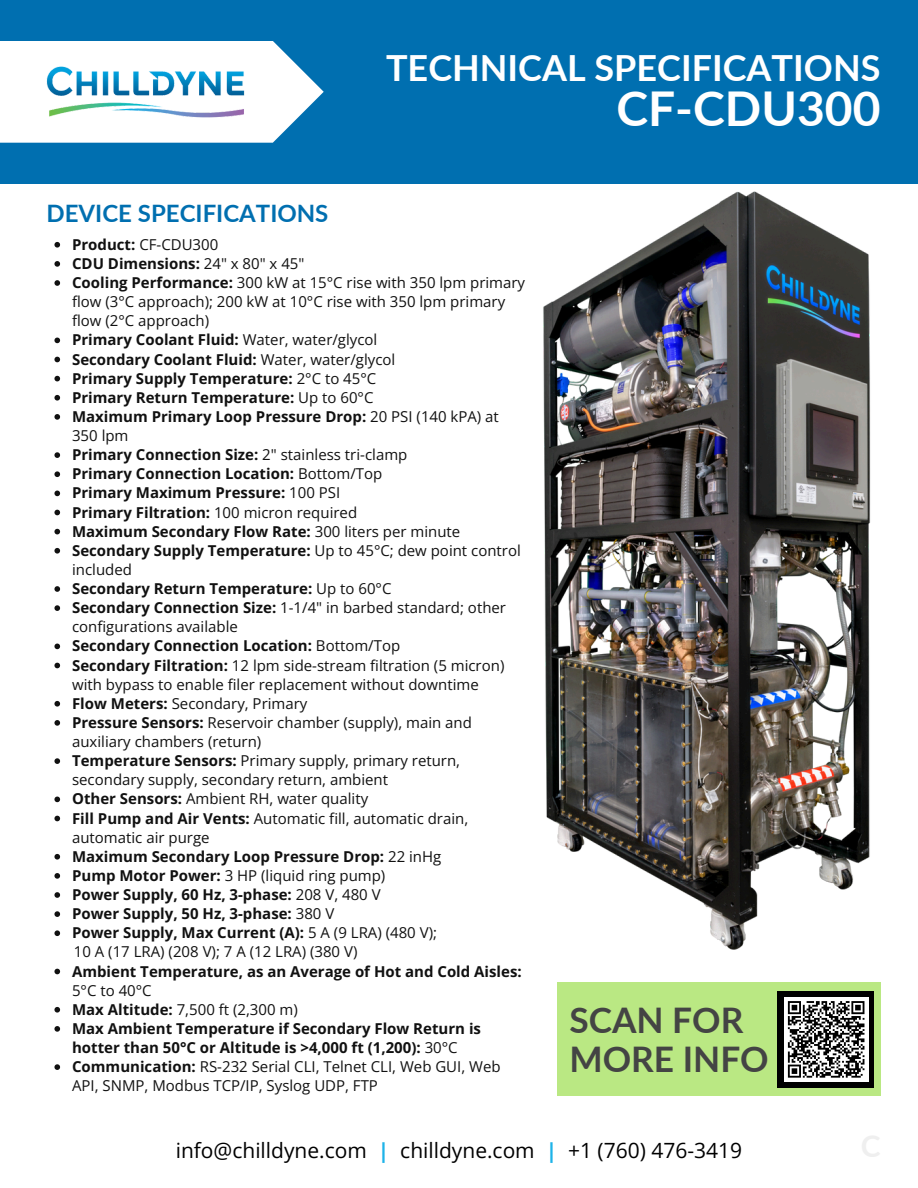
<style>
.page{position:relative;width:918px;height:1188px;background:#fff}
.page>*{position:absolute;margin:0;border:0;box-sizing:border-box;transform-origin:0 0}
.t1{font:700 48px "Lato";color:#fff}
.t2{font:700 36px "Lato";color:#fff}
.t3{font:700 35.25px/38.2px "Lato";color:#444}
.t4{font:700 24px "Lato";color:#006fb0}
.t5{font:21px "Open Sans";color:#000}
.t6{font:15px/19.2px "Open Sans";color:#111}
.t7{font:700 15px/19.2px "Open Sans";color:#111}
.s1{font-weight:700}
.s2{font-weight:400}
.s3{font-weight:700;color:#1eb3e8}
</style>
<div class="page">
<img style="left:543px;top:191px;width:328px;height:758px">
<div style="left:0;top:0;width:918px;height:184px;background:#006fb0"></div>
<svg style="left:0;top:41px;width:324px;height:102px;background:#e0edf5"></svg>
<img style="left:47px;top:67px;width:198px;height:50px">
<div style="left:557px;top:983px;width:324px;height:113px;background:#bae883"></div>
<svg style="left:54px;top:242px;width:6px;height:6px"></svg>
<svg style="left:54px;top:261px;width:6px;height:6px"></svg>
<svg style="left:54px;top:280px;width:6px;height:6px"></svg>
<svg style="left:54px;top:338px;width:6px;height:5px"></svg>
<svg style="left:54px;top:357px;width:6px;height:5px"></svg>
<svg style="left:54px;top:376px;width:6px;height:5px"></svg>
<svg style="left:54px;top:395px;width:6px;height:6px"></svg>
<svg style="left:54px;top:414px;width:6px;height:6px"></svg>
<svg style="left:54px;top:452px;width:6px;height:6px"></svg>
<svg style="left:54px;top:471px;width:6px;height:6px"></svg>
<svg style="left:54px;top:491px;width:6px;height:5px"></svg>
<svg style="left:54px;top:510px;width:6px;height:5px"></svg>
<svg style="left:54px;top:529px;width:6px;height:5px"></svg>
<svg style="left:54px;top:548px;width:6px;height:6px"></svg>
<svg style="left:54px;top:586px;width:6px;height:6px"></svg>
<svg style="left:54px;top:605px;width:6px;height:6px"></svg>
<svg style="left:54px;top:644px;width:6px;height:5px"></svg>
<svg style="left:54px;top:663px;width:6px;height:5px"></svg>
<svg style="left:54px;top:701px;width:6px;height:6px"></svg>
<svg style="left:54px;top:720px;width:6px;height:6px"></svg>
<svg style="left:54px;top:758px;width:6px;height:6px"></svg>
<svg style="left:54px;top:797px;width:6px;height:5px"></svg>
<svg style="left:54px;top:816px;width:6px;height:5px"></svg>
<svg style="left:54px;top:854px;width:6px;height:6px"></svg>
<svg style="left:54px;top:873px;width:6px;height:6px"></svg>
<svg style="left:54px;top:892px;width:6px;height:6px"></svg>
<svg style="left:54px;top:911px;width:6px;height:6px"></svg>
<svg style="left:54px;top:930px;width:6px;height:6px"></svg>
<svg style="left:54px;top:969px;width:6px;height:5px"></svg>
<svg style="left:54px;top:1007px;width:6px;height:6px"></svg>
<svg style="left:54px;top:1026px;width:6px;height:6px"></svg>
<svg style="left:54px;top:1064px;width:6px;height:6px"></svg>
<svg style="left:777px;top:991px;width:97px;height:97px;background:#707070"></svg>
<p class="t2" style="left:386px;top:46px;width:496px">TECHNICAL SPECIFICATIONS</p>
<p class="t1" style="left:616px;top:79px;width:266px">CF-CDU300</p>
<h2 class="t4" style="left:47px;top:198px;width:283px">DEVICE SPECIFICATIONS</h2>
<p class="t6" style="left:72px;top:234px;width:148px"><span class="s1">Product:</span> CF-CDU300</p>
<p class="t7" style="left:72px;top:254px;width:234px">CDU Dimensions: <span class="s2">24" x 80" x 45"</span></p>
<p class="t6" style="left:72px;top:273px;width:455px"><span class="s1">Cooling Performance:</span> 300 kW at 15°C rise with 350 lpm primary flow (3°C approach); 200 kW at 10°C rise with 350 lpm primary flow (2°C approach)</p>
<p class="t7" style="left:72px;top:330px;width:307px">Primary Coolant Fluid: <span class="s2">Water, water/glycol</span></p>
<p class="t7" style="left:72px;top:349px;width:325px">Secondary Coolant Fluid: <span class="s2">Water, water/glycol</span></p>
<p class="t7" style="left:72px;top:368px;width:306px">Primary Supply Temperature: <span class="s2">2°C to 45°C</span></p>
<p class="t7" style="left:72px;top:387px;width:303px">Primary Return Temperature: <span class="s2">Up to 60°C</span></p>
<p class="t7" style="left:72px;top:407px;width:428px">Maximum Primary Loop Pressure Drop: <span class="s2">20 PSI (140 kPA) at<br>350 lpm</span></p>
<p class="t7" style="left:72px;top:445px;width:337px">Primary Connection Size: <span class="s2">2" stainless tri-clamp</span></p>
<p class="t7" style="left:72px;top:464px;width:312px">Primary Connection Location: <span class="s2">Bottom/Top</span></p>
<p class="t7" style="left:72px;top:483px;width:270px">Primary Maximum Pressure: <span class="s2">100 PSI</span></p>
<p class="t7" style="left:72px;top:502px;width:287px">Primary Filtration: <span class="s2">100 micron required</span></p>
<p class="t7" style="left:72px;top:521px;width:390px">Maximum Secondary Flow Rate: <span class="s2">300 liters per minute</span></p>
<p class="t6" style="left:72px;top:540px;width:450px"><span class="s1">Secondary Supply Temperature:</span> Up to 45°C; dew point control included</p>
<p class="t7" style="left:72px;top:579px;width:321px">Secondary Return Temperature: <span class="s2">Up to 60°C</span></p>
<p class="t6" style="left:72px;top:598px;width:435px"><span class="s1">Secondary Connection Size:</span> 1-1/4" in barbed standard; other configurations available</p>
<p class="t7" style="left:72px;top:636px;width:330px">Secondary Connection Location: <span class="s2">Bottom/Top</span></p>
<p class="t6" style="left:72px;top:655px;width:434px"><span class="s1">Secondary Filtration:</span> 12 lpm side-stream filtration (5 micron) with bypass to enable filer replacement without downtime</p>
<p class="t6" style="left:72px;top:693px;width:237px"><span class="s1">Flow Meters:</span> Secondary, Primary</p>
<p class="t6" style="left:72px;top:713px;width:401px"><span class="s1">Pressure Sensors:</span> Reservoir chamber (supply), main and auxiliary chambers (return)</p>
<p class="t6" style="left:72px;top:751px;width:390px"><span class="s1">Temperature Sensors:</span> Primary supply, primary return, secondary supply, secondary return, ambient</p>
<p class="t6" style="left:72px;top:789px;width:298px"><span class="s1">Other Sensors:</span> Ambient RH, water quality</p>
<p class="t6" style="left:72px;top:808px;width:398px"><span class="s1">Fill Pump and Air Vents:</span> Automatic fill, automatic drain, automatic air purge</p>
<p class="t7" style="left:72px;top:846px;width:371px">Maximum Secondary Loop Pressure Drop: <span class="s2">22 inHg</span></p>
<p class="t6" style="left:72px;top:866px;width:315px"><span class="s1">Pump Motor Power:</span> 3 HP (liquid ring pump)</p>
<p class="t7" style="left:72px;top:885px;width:310px">Power Supply, 60 Hz, 3-phase: <span class="s2">208 V, 480 V</span></p>
<p class="t7" style="left:72px;top:904px;width:264px">Power Supply, 50 Hz, 3-phase: <span class="s2">380 V</span></p>
<p class="t7" style="left:72px;top:923px;width:366px">Power Supply, Max Current (A): <span class="s2">5 A (9 LRA) (480 V);</span></p>
<h4 class="t6" style="left:74px;top:942px;width:285px">10 A (17 LRA) (208 V); 7 A (12 LRA) (380 V)</h4>
<p class="t7" style="left:72px;top:961px;width:451px">Ambient Temperature, as an Average of Hot and Cold Aisles:<br><span class="s2">5°C to 40°C</span></p>
<p class="t6" style="left:72px;top:999px;width:227px"><span class="s1">Max Altitude:</span> 7,500 ft (2,300 m)</p>
<p class="t7" style="left:72px;top:1019px;width:410px">Max Ambient Temperature if Secondary Flow Return is hotter than 50°C or Altitude is &gt;4,000 ft (1,200): <span class="s2">30°C</span></p>
<p class="t6" style="left:72px;top:1057px;width:430px"><span class="s1">Communication:</span> RS-232 Serial CLI, Telnet CLI, Web GUI, Web<br>API, SNMP, Modbus TCP/IP, Syslog UDP, FTP</p>
<p class="t3" style="left:569px;top:1001px;width:201px">SCAN FOR<br>MORE INFO</p>
<p class="t5" style="left:176px;top:1136px;width:568px">info@chilldyne.com <span class="s3">|</span> chilldyne.com <span class="s3">|</span> +1 (760) 476-3419</p>
</div>
